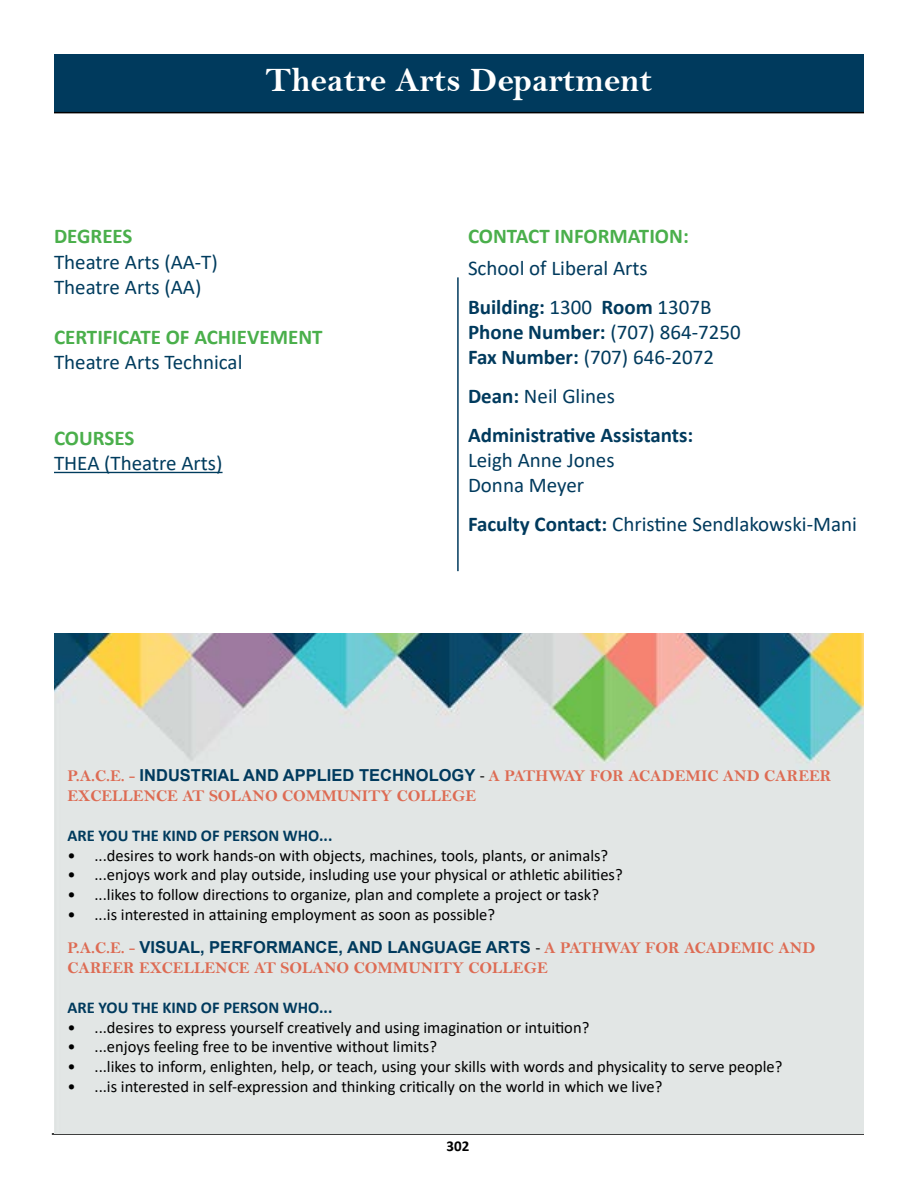
<style>
.page{position:relative;width:918px;height:1188px;background:#fff}
.page>*{position:absolute;margin:0;border:0;box-sizing:border-box;transform-origin:0 0}
.t1{font:34.5px "Bell MT Bold";color:#fff}
.t2{font:21px/25.2px "Calibri";color:#003a5d}
.t3{font:21px/25.2px "Calibri";color:#003c5e}
.t4{font:700 21px "Calibri";color:#4aaf4b}
.t5{font:700 21px/38.7px "Calibri";color:#003a5d}
.t6{font:16.5px "Calibri";color:#000}
.t7{font:16.5px/19.8px "Bell MT Bold";color:#dd6b53}
.t8{font:700 16.5px "Arial";color:#003a5d}
.t9{font:700 16.5px "Calibri";color:#003a5d}
.t10{font:700 15px "Calibri";color:#000}
.s1{font-weight:700}
.s2{font-weight:400}
.s3{font-family:"Arial";font-weight:700;color:#003a5d}
.s4{font-family:"Calibri";color:#000}
.s5{font-family:"Bell MT Bold";font-weight:400;color:#dd6b53}
.s6{font-family:"Calibri";font-weight:400;color:#000}
</style>
<div class="page">
<hr style="left:52px;top:1133px;width:812px;height:2px;background:#000">
<div style="left:54px;top:54px;width:810px;height:59px;background:#003a5d"></div>
<hr style="left:54px;top:112px;width:810px;height:1px;background:#000">
<hr style="left:54px;top:472px;width:169px;height:1px;background:#003c5e">
<hr style="left:457px;top:277px;width:2px;height:294px;background:#003a5d">
<img style="left:54px;top:634px;width:810px;height:499px">
<h1 class="t1" style="left:266px;top:59px;width:388px">Theatre Arts Department</h1>
<p class="t4" style="left:54px;top:221px;width:80px">DEGREES</p>
<p class="t3" style="left:54px;top:248px;width:165px">Theatre Arts (AA-T)<br>Theatre Arts (AA)</p>
<p class="t4" style="left:54px;top:322px;width:270px">CERTIFICATE OF ACHIEVEMENT</p>
<p class="t3" style="left:54px;top:349px;width:190px">Theatre Arts Technical</p>
<p class="t4" style="left:54px;top:423px;width:82px">COURSES</p>
<p class="t3" style="left:54px;top:450px;width:170px">THEA (Theatre Arts)</p>
<p class="t4" style="left:468px;top:221px;width:222px">CONTACT INFORMATION:</p>
<p class="t2" style="left:468px;top:248px;width:245px;line-height:38.7px">School of Liberal Arts<br><span class="s1">Building:</span> 1300 <span class="s1">Room</span> 1307B</p>
<p class="t2" style="left:468px;top:319px;width:274px"><span class="s1">Phone Number:</span> (707) 864-7250<br><span class="s1">Fax Number:</span> (707) 646-2072</p>
<p class="t5" style="left:468px;top:376px;width:227px">Dean: <span class="s2">Neil Glines<br></span>Administrative Assistants:</p>
<p class="t2" style="left:468px;top:447px;width:148px">Leigh Anne Jones<br>Donna Meyer</p>
<p class="t2" style="left:468px;top:511px;width:390px"><span class="s1">Faculty Contact:</span> Christine Sendlakowski-Mani</p>
<p class="t7" style="left:68px;top:766px;width:766px">P.A.C.E. - <span class="s3">INDUSTRIAL AND APPLIED TECHNOLOGY</span> <span class="s4">-</span> A PATHWAY FOR ACADEMIC AND CAREER<br>EXCELLENCE AT SOLANO COMMUNITY COLLEGE</p>
<p class="t9" style="left:68px;top:824px;width:266px">ARE YOU THE KIND OF PERSON WHO...</p>
<p class="t6" style="left:68px;top:844px;width:542px">• ...desires to work hands-on with objects, machines, tools, plants, or animals?</p>
<p class="t6" style="left:68px;top:864px;width:557px">• ...enjoys work and play outside, insluding use your physical or athletic abilities?</p>
<p class="t6" style="left:68px;top:883px;width:533px">• ...likes to follow directions to organize, plan and complete a project or task?</p>
<p class="t6" style="left:68px;top:903px;width:429px">• ...is interested in attaining employment as soon as possible?</p>
<p class="t8" style="left:68px;top:936px;width:750px"><span class="s5">P.A.C.E. -</span> VISUAL, PERFORMANCE, AND LANGUAGE ARTS <span class="s6">-</span> <span class="s5">A PATHWAY FOR ACADEMIC AND</span></p>
<p class="t7" style="left:68px;top:958px;width:482px">CAREER EXCELLENCE AT SOLANO COMMUNITY COLLEGE</p>
<p class="t9" style="left:68px;top:996px;width:266px">ARE YOU THE KIND OF PERSON WHO...</p>
<p class="t6" style="left:68px;top:1016px;width:523px">• ...desires to express yourself creatively and using imagination or intuition?</p>
<p class="t6" style="left:68px;top:1035px;width:371px">• ...enjoys feeling free to be inventive without limits?</p>
<p class="t6" style="left:68px;top:1055px;width:716px">• ...likes to inform, enlighten, help, or teach, using your skills with words and physicality to serve people?</p>
<p class="t6" style="left:68px;top:1075px;width:596px">• ...is interested in self-expression and thinking critically on the world in which we live?</p>
<p class="t10" style="left:447px;top:1136px;width:24px">302</p>
</div>
